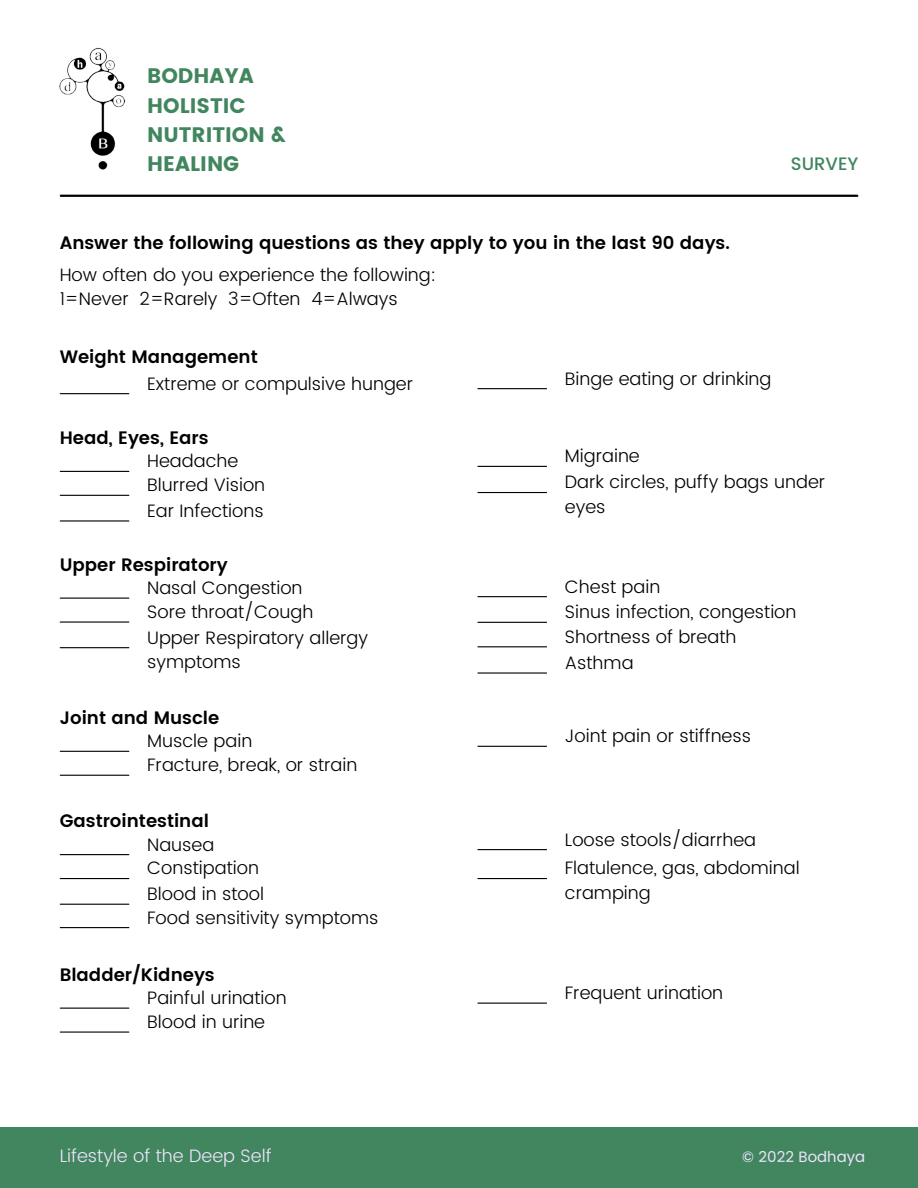
<style>
.page{position:relative;width:918px;height:1188px;background:#fff}
.page>*{position:absolute;margin:0;border:0;box-sizing:border-box;transform-origin:0 0}
.t1{font:21px/29.2px "Poppins";color:#41865e}
.t2{font:300 18px/24.8px "Poppins";color:#000}
.t3{font:600 18px "Poppins";color:#000}
.t4{font:300 18px "Poppins";color:#eee3ff}
.t5{font:500 18px "Poppins";color:#41865e}
.t6{font:15px "Poppins";color:#eee3ff}
</style>
<div class="page">
<hr style="left:61px;top:195px;width:796px;height:2px;background:#000">
<img style="left:59px;top:47px;width:67px;height:123px">
<div style="left:0;top:1127px;width:918px;height:60px;background:#41865e"></div>
<hr style="left:60px;top:393px;width:69px;height:1px;background:#000">
<hr style="left:478px;top:388px;width:69px;height:1px;background:#000">
<hr style="left:60px;top:471px;width:69px;height:1px;background:#000">
<hr style="left:478px;top:466px;width:69px;height:1px;background:#000">
<hr style="left:60px;top:495px;width:69px;height:1px;background:#000">
<hr style="left:60px;top:520px;width:69px;height:2px;background:#000">
<hr style="left:478px;top:492px;width:69px;height:1px;background:#000">
<hr style="left:60px;top:598px;width:69px;height:1px;background:#000">
<hr style="left:478px;top:622px;width:69px;height:1px;background:#000">
<hr style="left:60px;top:621px;width:69px;height:2px;background:#000">
<hr style="left:60px;top:647px;width:69px;height:1px;background:#000">
<hr style="left:478px;top:646px;width:69px;height:1px;background:#000">
<hr style="left:478px;top:596px;width:69px;height:1px;background:#000">
<hr style="left:478px;top:672px;width:69px;height:2px;background:#000">
<hr style="left:60px;top:751px;width:69px;height:1px;background:#000">
<hr style="left:478px;top:746px;width:69px;height:1px;background:#000">
<hr style="left:60px;top:775px;width:69px;height:1px;background:#000">
<hr style="left:60px;top:854px;width:69px;height:1px;background:#000">
<hr style="left:478px;top:849px;width:69px;height:1px;background:#000">
<hr style="left:60px;top:878px;width:69px;height:1px;background:#000">
<hr style="left:60px;top:904px;width:69px;height:1px;background:#000">
<hr style="left:478px;top:878px;width:69px;height:1px;background:#000">
<hr style="left:60px;top:927px;width:69px;height:1px;background:#000">
<hr style="left:60px;top:1008px;width:69px;height:1px;background:#000">
<hr style="left:478px;top:1003px;width:69px;height:1px;background:#000">
<hr style="left:60px;top:1032px;width:69px;height:1px;background:#000">
<p class="t1" style="left:147px;top:61px;width:140px">BODHAYA<br>HOLISTIC<br>NUTRITION &amp;<br>HEALING</p>
<p class="t5" style="left:791px;top:153px;width:69px">SURVEY</p>
<p class="t3" style="left:60px;top:233px;width:672px">Answer the following questions as they apply to you in the last 90 days.</p>
<p class="t2" style="left:60px;top:262px;width:378px">How often do you experience the following:<br>1=Never 2=Rarely 3=Often 4=Always</p>
<p class="t3" style="left:60px;top:347px;width:200px">Weight Management</p>
<p class="t2" style="left:147px;top:371px;width:267px">Extreme or compulsive hunger</p>
<p class="t3" style="left:60px;top:427px;width:150px">Head, Eyes, Ears</p>
<p class="t2" style="left:147px;top:449px;width:93px">Headache</p>
<p class="t2" style="left:565px;top:366px;width:208px">Binge eating or drinking</p>
<p class="t2" style="left:565px;top:444px;width:76px">Migraine</p>
<p class="t2" style="left:147px;top:472px;width:120px;line-height:25.7px">Blurred Vision<br>Ear Infections</p>
<p class="t2" style="left:565px;top:470px;width:262px">Dark circles, puffy bags under eyes</p>
<p class="t3" style="left:60px;top:554px;width:170px">Upper Respiratory</p>
<p class="t2" style="left:147px;top:599px;width:168px">Sore throat/Cough</p>
<p class="t2" style="left:565px;top:600px;width:233px">Sinus infection, congestion</p>
<p class="t2" style="left:147px;top:625px;width:222px">Upper Respiratory allergy symptoms</p>
<p class="t2" style="left:565px;top:624px;width:173px">Shortness of breath</p>
<p class="t2" style="left:565px;top:574px;width:97px">Chest pain</p>
<p class="t2" style="left:147px;top:575px;width:157px">Nasal Congestion</p>
<p class="t2" style="left:565px;top:650px;width:70px">Asthma</p>
<p class="t3" style="left:60px;top:707px;width:161px">Joint and Muscle</p>
<p class="t2" style="left:147px;top:729px;width:107px">Muscle pain</p>
<p class="t2" style="left:147px;top:753px;width:212px">Fracture, break, or strain</p>
<p class="t3" style="left:60px;top:810px;width:151px">Gastrointestinal</p>
<p class="t2" style="left:147px;top:832px;width:69px">Nausea</p>
<p class="t2" style="left:565px;top:724px;width:188px">Joint pain or stiffness</p>
<p class="t2" style="left:565px;top:827px;width:193px">Loose stools/diarrhea</p>
<p class="t2" style="left:147px;top:855px;width:118px;line-height:25.7px">Constipation<br>Blood in stool</p>
<p class="t2" style="left:565px;top:856px;width:236px">Flatulence, gas, abdominal cramping</p>
<p class="t2" style="left:147px;top:905px;width:233px">Food sensitivity symptoms</p>
<p class="t3" style="left:60px;top:964px;width:157px">Bladder/Kidneys</p>
<p class="t2" style="left:147px;top:985px;width:141px">Painful urination</p>
<p class="t2" style="left:147px;top:1009px;width:119px">Blood in urine</p>
<p class="t2" style="left:565px;top:980px;width:160px">Frequent urination</p>
<p class="t4" style="left:60px;top:1145px;width:213px">Lifestyle of the Deep Self</p>
<p class="t6" style="left:742px;top:1148px;width:124px">© 2022 Bodhaya</p>
</div>
